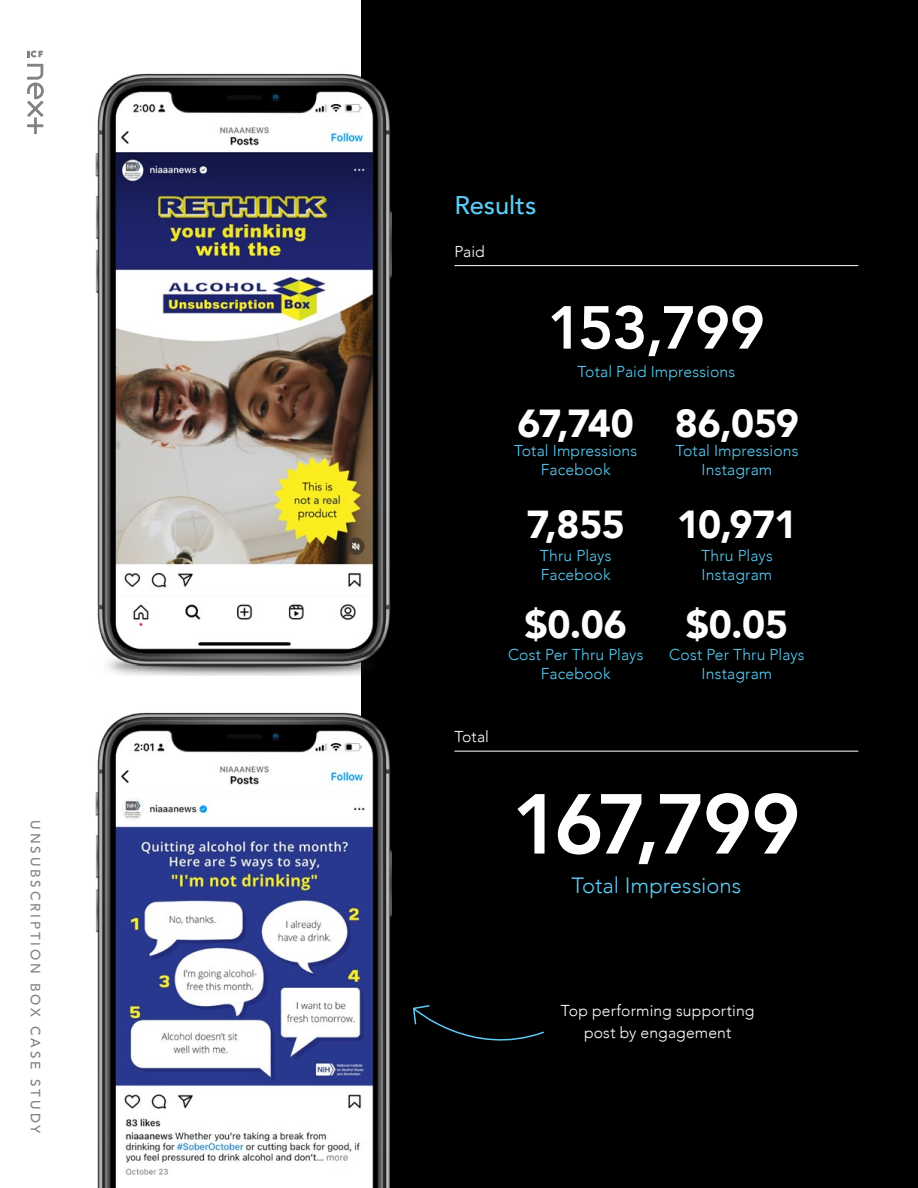
<style>
.page{position:relative;width:918px;height:1188px;background:#fff}
.page>*{position:absolute;margin:0;border:0;box-sizing:border-box;transform-origin:0 0}
.body_paragraph{font:800 84px "Avenir";letter-spacing:-.06em;color:#fff}
.body_paragraph-2{font:800 60px "Avenir";letter-spacing:-.03em;color:#fff}
.body_paragraph-3{font:900 39px "Avenir";letter-spacing:-.01em;color:#fdfeff}
.paragraph_header_1{font:500 25.5px "Avenir";color:#5cccf5}
.body_paragraph-4{font:300 22.05px "Avenir";color:#5cccf5}
.body_paragraph-5{font:300 15.75px/18.9px "Avenir";letter-spacing:.01em;color:#5bcbf5}
.body_paragraph-6{font:300 15.75px/18.9px "Avenir";letter-spacing:.005em;color:#5cccf5;text-align:center}
.body_paragraph-7{font:300 15.75px/22.5px "Avenir";letter-spacing:.005em;color:#fff;text-align:center}
.t1{font:500 13.5px "Avenir";letter-spacing:.21em;color:#808285}
.s1{color:#5cccf5}
</style>
<div class="page">
<div style="left:362px;top:0;width:556px;height:1188px;background:#000"></div>
<img style="left:27px;top:51px;width:365px;height:639px">
<img style="left:95px;top:690px;width:297px;height:498px">
<hr style="left:454px;top:265px;width:404px;height:1px;background:#fff">
<svg style="left:413px;top:1005px;width:131px;height:36px"></svg>
<hr style="left:454px;top:751px;width:404px;height:1px;background:#fff">
<p class="t1" style="left:47px;top:820px;width:315px;rotate:90deg">UNSUBSCRIPTION BOX CASE STUDY</p>
<p class="paragraph_header_1" style="left:454px;top:183px;width:84px">Results</p>
<p class="body_paragraph-7" style="left:454px;top:241px;width:32px">Paid</p>
<p class="body_paragraph-2" style="left:547px;top:281px;width:219px">153,799</p>
<p class="body_paragraph-6" style="left:578px;top:362px;width:159px">Total Paid Impressions</p>
<p class="body_paragraph-3" style="left:517px;top:390px;width:118px">67,740</p>
<p class="body_paragraph-6" style="left:514px;top:441px;width:125px">Total Impressions<br>Facebook</p>
<p class="body_paragraph-3" style="left:675px;top:390px;width:126px">86,059</p>
<p class="body_paragraph-6" style="left:675px;top:441px;width:125px">Total Impressions<br>Instagram</p>
<p class="body_paragraph-7" style="left:454px;top:725px;width:36px">Total</p>
<p class="body_paragraph-3" style="left:526px;top:491px;width:100px">7,855</p>
<p class="body_paragraph-5" style="left:540px;top:546px;width:73px">Thru Plays<br><span class="s1">Facebook</span></p>
<p class="body_paragraph-3" style="left:524px;top:591px;width:104px">$0.06</p>
<p class="body_paragraph-5" style="left:508px;top:645px;width:137px;text-align:center">Cost Per Thru Plays<br><span class="s1">Facebook</span></p>
<p class="body_paragraph-3" style="left:677px;top:491px;width:122px">10,971</p>
<p class="body_paragraph-5" style="left:701px;top:546px;width:73px">Thru Plays<br><span class="s1">Instagram</span></p>
<p class="body_paragraph-3" style="left:686px;top:591px;width:104px">$0.05</p>
<p class="body_paragraph-5" style="left:669px;top:645px;width:137px;text-align:center">Cost Per Thru Plays<br><span class="s1">Instagram</span></p>
<p class="body_paragraph" style="left:512px;top:759px;width:290px">167,799</p>
<p class="body_paragraph-4" style="left:571px;top:873px;width:171px">Total Impressions</p>
<p class="body_paragraph-7" style="left:561px;top:999px;width:195px">Top performing supporting post by engagement</p>
</div>
